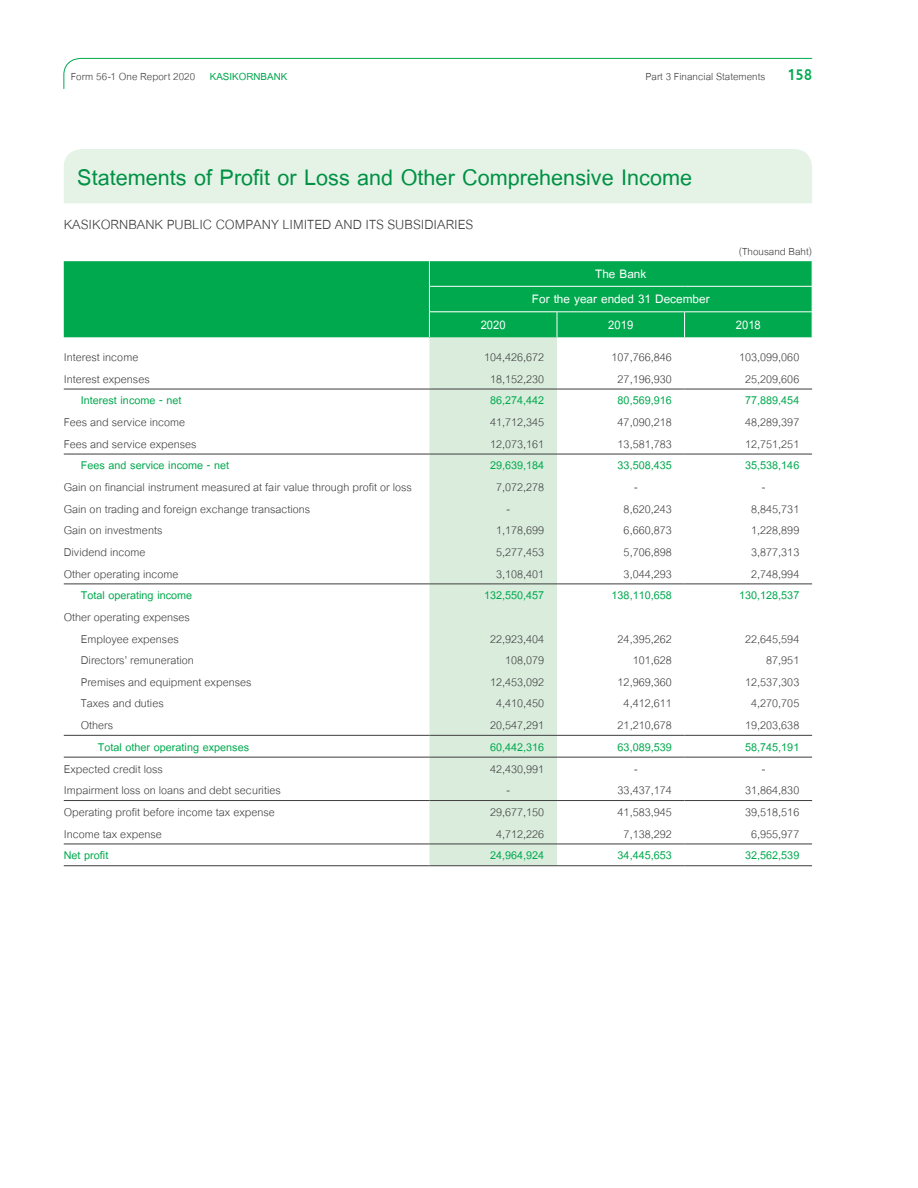
<style>
.page{position:relative;width:918px;height:1188px;background:#fff}
.page>*{position:absolute;margin:0;border:0;box-sizing:border-box;transform-origin:0 0}
.t1{font:700 33px "Cordia New";color:#009144}
.t2{font:19.5px "Cordia New";color:#3e3e3f}
.t3{font:700 18px/25.5px "Cordia New";color:#fff;text-align:center}
.t4{font:700 18px "Cordia New";color:#fff;scale:.95 1}
.t5{font:16.5px/21.6px "Cordia New";color:#3e3e3f;text-align:center}
.t6{font:700 16.5px "Cordia New";color:#00a94e}
.t7{font:15px "Cordia New";color:#3e3e3f}
.s1{font-weight:700;color:#00a94e}
.s2{font-family:"K Bsirichana";font-size:27px;color:#00a94e}
</style>
<div class="page">
<svg style="left:63px;top:58px;width:750px;height:31px"></svg>
<div style="left:64px;top:261px;width:748px;height:76px;background:#00a94e"></div>
<div style="left:429px;top:312px;width:128px;height:25px;background:#00a94e"></div>
<svg style="left:429px;top:337px;width:128px;height:528px;background:#dbecdd"></svg>
<hr style="left:429px;top:286px;width:128px;height:1px;background:#fff">
<hr style="left:557px;top:286px;width:128px;height:1px;background:#fff">
<hr style="left:685px;top:286px;width:128px;height:1px;background:#fff">
<hr style="left:429px;top:311px;width:128px;height:1px;background:#fff">
<hr style="left:557px;top:311px;width:128px;height:1px;background:#fff">
<hr style="left:685px;top:311px;width:128px;height:1px;background:#fff">
<svg style="left:557px;top:312px;width:1px;height:25px"></svg>
<svg style="left:684px;top:312px;width:1px;height:25px"></svg>
<svg style="left:429px;top:261px;width:1px;height:76px"></svg>
<hr style="left:64px;top:800px;width:365px;height:1px;background:#3e3e3f">
<hr style="left:429px;top:800px;width:128px;height:1px;background:#3e3e3f">
<hr style="left:557px;top:800px;width:128px;height:1px;background:#3e3e3f">
<hr style="left:685px;top:800px;width:127px;height:1px;background:#3e3e3f">
<hr style="left:64px;top:865px;width:365px;height:1px;background:#3e3e3f">
<hr style="left:429px;top:865px;width:128px;height:1px;background:#3e3e3f">
<hr style="left:557px;top:865px;width:128px;height:1px;background:#3e3e3f">
<hr style="left:685px;top:865px;width:127px;height:1px;background:#3e3e3f">
<hr style="left:64px;top:844px;width:365px;height:1px;background:#3e3e3f">
<hr style="left:429px;top:844px;width:128px;height:1px;background:#3e3e3f">
<hr style="left:557px;top:844px;width:128px;height:1px;background:#3e3e3f">
<hr style="left:685px;top:844px;width:127px;height:1px;background:#3e3e3f">
<hr style="left:64px;top:757px;width:365px;height:1px;background:#3e3e3f">
<hr style="left:429px;top:757px;width:128px;height:1px;background:#3e3e3f">
<hr style="left:557px;top:757px;width:128px;height:1px;background:#3e3e3f">
<hr style="left:685px;top:757px;width:127px;height:1px;background:#3e3e3f">
<hr style="left:64px;top:735px;width:365px;height:1px;background:#3e3e3f">
<hr style="left:429px;top:735px;width:128px;height:1px;background:#3e3e3f">
<hr style="left:557px;top:735px;width:128px;height:1px;background:#3e3e3f">
<hr style="left:685px;top:735px;width:127px;height:1px;background:#3e3e3f">
<hr style="left:64px;top:584px;width:365px;height:1px;background:#3e3e3f">
<hr style="left:429px;top:584px;width:128px;height:1px;background:#3e3e3f">
<hr style="left:557px;top:584px;width:128px;height:1px;background:#3e3e3f">
<hr style="left:685px;top:584px;width:127px;height:1px;background:#3e3e3f">
<hr style="left:64px;top:389px;width:365px;height:1px;background:#3e3e3f">
<hr style="left:429px;top:389px;width:128px;height:1px;background:#3e3e3f">
<hr style="left:557px;top:389px;width:128px;height:1px;background:#3e3e3f">
<hr style="left:685px;top:389px;width:127px;height:1px;background:#3e3e3f">
<hr style="left:64px;top:454px;width:365px;height:1px;background:#3e3e3f">
<hr style="left:429px;top:454px;width:128px;height:1px;background:#3e3e3f">
<hr style="left:557px;top:454px;width:128px;height:1px;background:#3e3e3f">
<hr style="left:685px;top:454px;width:127px;height:1px;background:#3e3e3f">
<svg style="left:812px;top:261px;width:1px;height:76px"></svg>
<div style="left:64px;top:149px;width:748px;height:54px;background:#e5f3e7"></div>
<p class="t7" style="left:71px;top:66px;width:218px">Form 56-1 One Report 2020 <span class="s1">KASIKORNBANK</span></p>
<p class="t7" style="left:646px;top:66px;width:168px">Part 3 Financial Statements <span class="s2">158</span></p>
<h1 class="t1" style="left:77px;top:157px;width:616px">Statements of Profit or Loss and Other Comprehensive Income</h1>
<p class="t2" style="left:64px;top:211px;width:411px">KASIKORNBANK PUBLIC COMPANY LIMITED AND ITS SUBSIDIARIES</p>
<p class="t3" style="left:532px;top:261px;width:179px">The Bank<br>For the year ended 31 December</p>
<p class="t7" style="left:739px;top:242px;width:75px">(Thousand Baht)</p>
<p class="t4" style="left:481px;top:314px;width:28px">2020</p>
<p class="t4" style="left:608px;top:314px;width:28px">2019</p>
<p class="t4" style="left:736px;top:314px;width:28px">2018</p>
<p class="t5" style="left:64px;top:346px;width:76px">Interest income</p>
<p class="t5" style="left:484px;top:346px;width:62px">104,426,672</p>
<p class="t5" style="left:612px;top:346px;width:62px">107,766,846</p>
<p class="t5" style="left:739px;top:346px;width:62px">103,099,060</p>
<p class="t5" style="left:64px;top:367px;width:88px">Interest expenses</p>
<p class="t5" style="left:490px;top:367px;width:56px">18,152,230</p>
<p class="t5" style="left:618px;top:367px;width:56px">27,196,930</p>
<p class="t5" style="left:745px;top:367px;width:56px">25,209,606</p>
<p class="t6" style="left:81px;top:391px;width:102px">Interest income - net</p>
<p class="t6" style="left:490px;top:391px;width:56px">86,274,442</p>
<p class="t6" style="left:618px;top:391px;width:56px">80,569,916</p>
<p class="t6" style="left:745px;top:391px;width:56px">77,889,454</p>
<p class="t5" style="left:64px;top:411px;width:123px">Fees and service income</p>
<p class="t5" style="left:490px;top:411px;width:56px">41,712,345</p>
<p class="t5" style="left:618px;top:411px;width:56px">47,090,218</p>
<p class="t5" style="left:745px;top:411px;width:56px">48,289,397</p>
<p class="t5" style="left:64px;top:432px;width:134px">Fees and service expenses</p>
<p class="t5" style="left:490px;top:432px;width:56px">12,073,161</p>
<p class="t5" style="left:618px;top:432px;width:56px">13,581,783</p>
<p class="t5" style="left:745px;top:432px;width:56px">12,751,251</p>
<p class="t6" style="left:81px;top:456px;width:150px">Fees and service income - net</p>
<p class="t6" style="left:490px;top:456px;width:56px">29,639,184</p>
<p class="t6" style="left:618px;top:456px;width:56px">33,508,435</p>
<p class="t6" style="left:745px;top:456px;width:56px">35,538,146</p>
<p class="t5" style="left:64px;top:476px;width:350px">Gain on financial instrument measured at fair value through profit or loss</p>
<p class="t5" style="left:496px;top:476px;width:50px">7,072,278</p>
<p class="t5" style="left:634px;top:476px;width:5px">-</p>
<p class="t5" style="left:762px;top:476px;width:5px">-</p>
<p class="t5" style="left:64px;top:497px;width:248px">Gain on trading and foreign exchange transactions</p>
<p class="t5" style="left:507px;top:497px;width:5px">-</p>
<p class="t5" style="left:624px;top:497px;width:50px">8,620,243</p>
<p class="t5" style="left:751px;top:497px;width:50px">8,845,731</p>
<p class="t5" style="left:64px;top:519px;width:100px">Gain on investments</p>
<p class="t5" style="left:496px;top:519px;width:50px">1,178,699</p>
<p class="t5" style="left:624px;top:519px;width:50px">6,660,873</p>
<p class="t5" style="left:751px;top:519px;width:50px">1,228,899</p>
<p class="t5" style="left:64px;top:541px;width:83px">Dividend income</p>
<p class="t5" style="left:496px;top:541px;width:50px">5,277,453</p>
<p class="t5" style="left:624px;top:541px;width:50px">5,706,898</p>
<p class="t5" style="left:751px;top:541px;width:50px">3,877,313</p>
<p class="t5" style="left:64px;top:562px;width:116px">Other operating income</p>
<p class="t5" style="left:496px;top:562px;width:50px">3,108,401</p>
<p class="t5" style="left:624px;top:562px;width:50px">3,044,293</p>
<p class="t5" style="left:751px;top:562px;width:50px">2,748,994</p>
<p class="t6" style="left:81px;top:586px;width:113px">Total operating income</p>
<p class="t6" style="left:484px;top:586px;width:62px">132,550,457</p>
<p class="t6" style="left:612px;top:586px;width:62px">138,110,658</p>
<p class="t6" style="left:739px;top:586px;width:62px">130,128,537</p>
<p class="t5" style="left:64px;top:606px;width:128px">Other operating expenses<br>Employee expenses</p>
<p class="t5" style="left:490px;top:627px;width:56px">22,923,404</p>
<p class="t5" style="left:618px;top:627px;width:56px">24,395,262</p>
<p class="t5" style="left:745px;top:627px;width:56px">22,645,594</p>
<p class="t5" style="left:81px;top:649px;width:115px">Directors’ remuneration</p>
<p class="t5" style="left:505px;top:649px;width:41px">108,079</p>
<p class="t5" style="left:633px;top:649px;width:41px">101,628</p>
<p class="t5" style="left:766px;top:649px;width:35px">87,951</p>
<p class="t5" style="left:81px;top:671px;width:172px">Premises and equipment expenses</p>
<p class="t5" style="left:490px;top:671px;width:56px">12,453,092</p>
<p class="t5" style="left:618px;top:671px;width:56px">12,969,360</p>
<p class="t5" style="left:745px;top:671px;width:56px">12,537,303</p>
<p class="t5" style="left:81px;top:692px;width:85px">Taxes and duties</p>
<p class="t5" style="left:496px;top:692px;width:50px">4,410,450</p>
<p class="t5" style="left:624px;top:692px;width:50px">4,412,611</p>
<p class="t5" style="left:751px;top:692px;width:50px">4,270,705</p>
<p class="t5" style="left:81px;top:714px;width:34px">Others</p>
<p class="t5" style="left:490px;top:714px;width:56px">20,547,291</p>
<p class="t5" style="left:618px;top:714px;width:56px">21,210,678</p>
<p class="t5" style="left:745px;top:714px;width:56px">19,203,638</p>
<p class="t6" style="left:98px;top:737px;width:153px">Total other operating expenses</p>
<p class="t6" style="left:490px;top:737px;width:56px">60,442,316</p>
<p class="t6" style="left:618px;top:737px;width:56px">63,089,539</p>
<p class="t6" style="left:745px;top:737px;width:56px">58,745,191</p>
<p class="t5" style="left:64px;top:757px;width:101px">Expected credit loss</p>
<p class="t5" style="left:490px;top:757px;width:56px">42,430,991</p>
<p class="t5" style="left:634px;top:757px;width:5px">-</p>
<p class="t5" style="left:762px;top:757px;width:5px">-</p>
<p class="t5" style="left:64px;top:779px;width:219px">Impairment loss on loans and debt securities</p>
<p class="t5" style="left:507px;top:779px;width:5px">-</p>
<p class="t5" style="left:618px;top:779px;width:56px">33,437,174</p>
<p class="t5" style="left:745px;top:779px;width:56px">31,864,830</p>
<p class="t5" style="left:64px;top:801px;width:213px">Operating profit before income tax expense</p>
<p class="t5" style="left:490px;top:801px;width:56px">29,677,150</p>
<p class="t5" style="left:618px;top:801px;width:56px">41,583,945</p>
<p class="t5" style="left:745px;top:801px;width:56px">39,518,516</p>
<p class="t5" style="left:64px;top:822px;width:100px">Income tax expense</p>
<p class="t5" style="left:496px;top:822px;width:50px">4,712,226</p>
<p class="t5" style="left:624px;top:822px;width:50px">7,138,292</p>
<p class="t5" style="left:751px;top:822px;width:50px">6,955,977</p>
<p class="t6" style="left:64px;top:846px;width:46px">Net profit</p>
<p class="t6" style="left:490px;top:846px;width:56px">24,964,924</p>
<p class="t6" style="left:618px;top:846px;width:56px">34,445,653</p>
<p class="t6" style="left:745px;top:846px;width:56px">32,562,539</p>
</div>
